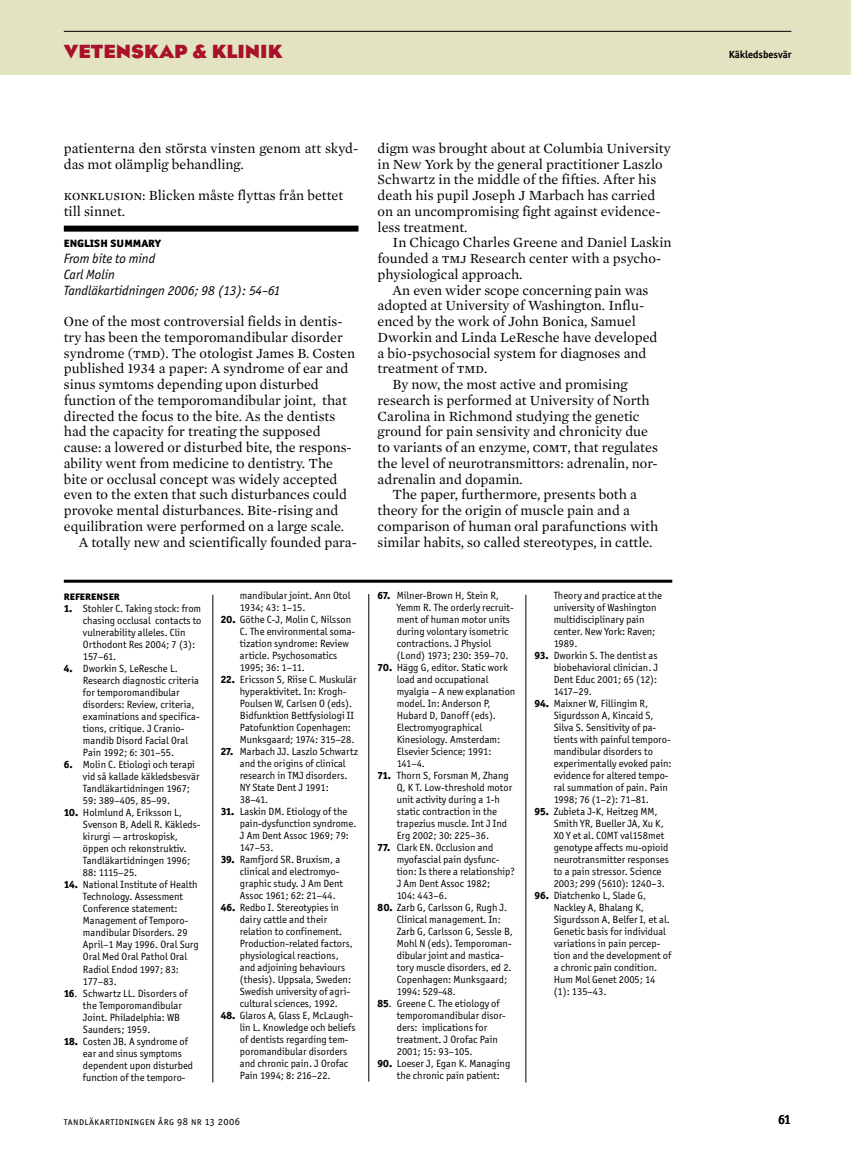
<style>
.page{position:relative;width:851px;height:1157px;background:#fff}
.page>*{position:absolute;margin:0;border:0;box-sizing:border-box;transform-origin:0 0}
.t1{font:700 19.5px "Eagle TLTOT";color:#a9122a}
.Brödtext_in_ME{font:14.25px/15.8px "Mercury TLT Text OT";color:#000}
.Brödtext_ME{font:14.25px/15.8px "Mercury TLT Text OT";color:#000}
.Mellis_fet{font:italic 13.5px "Officina Sans ITC Std";color:#000}
.Mellis_fet-2{font:800 13.5px "Officina Sans ITC Std";color:#000}
.t2{font:500 13.5px "Officina Sans ITC Std";color:#000}
.Referenser{font:800 12px "Officina Sans ITC Std";color:#000}
.Litteraturlista{font:10.5px/12px "Officina Sans ITC Std";color:#000}
.Litteraturlista-2{font:10.5px "Officina Sans ITC Std";letter-spacing:.04em;color:#000}
.t3{font:700 10.5px "Officina Sans ITC Std";color:#000}
.s1{font-weight:800}
</style>
<div class="page">
<div style="left:0;top:0;width:850px;height:75px;background:#e3e3c2"></div>
<hr style="left:64px;top:31px;width:727px;height:1px;background:#000">
<hr style="left:64px;top:579px;width:608px;height:3px;background:#000">
<div style="left:64px;top:226px;width:294px;height:6px;background:#000"></div>
<hr style="left:212px;top:595px;width:1px;height:487px;background:#000">
<hr style="left:368px;top:594px;width:1px;height:487px;background:#000">
<hr style="left:525px;top:595px;width:1px;height:487px;background:#000">
<h1 class="t1" style="left:64px;top:41px;width:220px">VETENSKAP &amp; KLINIK</h1>
<p class="t3" style="left:728px;top:48px;width:64px">Käkledsbesvär</p>
<p class="Brödtext_in_ME" style="left:64px;top:140px;width:296px">patienterna den största vinsten genom att skyd&shy;das mot olämplig behandling.</p>
<p class="Brödtext_ME" style="left:64px;top:187px;width:281px">KONKLUSION: Blicken måste flyttas från bettet till sinnet.</p>
<p class="Mellis_fet-2" style="left:64px;top:234px;width:99px">ENGLISH SUMMARY</p>
<p class="Mellis_fet" style="left:64px;top:251px;width:93px">From bite to mind</p>
<p class="Mellis_fet" style="left:64px;top:267px;width:53px">Carl Molin</p>
<p class="Mellis_fet" style="left:64px;top:282px;width:218px">Tandläkartidningen 2006; 98 (13): 54–61</p>
<p class="Brödtext_ME" style="left:64px;top:313px;width:293px">One of the most controversial fields in dentis&shy;try has been the temporomandibular disorder syndrome (TMD). The otologist James B. Costen published 1934 a paper: A syndrome of ear and sinus symtoms depending upon disturbed function of the temporomandibular joint, that directed the focus to the bite. As the dentists had the capacity for treating the supposed cause: a lowered or disturbed bite, the respons&shy;ability went from medicine to dentistry. The bite or occlusal concept was widely accepted even to the exten that such disturbances could provoke mental disturbances. Bite-rising and equilibration were performed on a large scale.</p>
<p class="Brödtext_in_ME" style="left:79px;top:534px;width:279px">A totally new and scientifically founded para-</p>
<p class="Referenser" style="left:64px;top:588px;width:58px">REFERENSER</p>
<p class="Litteraturlista" style="left:83px;top:603px;width:120px;text-indent:-19px"><span class="s1">1.</span> Stohler C. Taking stock: from chasing occlusal contacts to vulnerability alleles. Clin<br>Orthodont Res 2004; 7 (3):<br>157–61.</p>
<p class="Litteraturlista" style="left:83px;top:663px;width:118px;text-indent:-19px"><span class="s1">4.</span> Dworkin S, LeResche L.<br>Research diagnostic criteria for temporomandibular disorders: Review, criteria, examinations and specifica&shy;tions, critique. J Cranio&shy;mandib Disord Facial Oral<br>Pain 1992; 6: 301–55.</p>
<p class="Litteraturlista" style="left:83px;top:759px;width:118px;text-indent:-19px"><span class="s1">6.</span> Molin C. Etiologi och terapi vid så kallade käkledsbesvär<br>Tandläkartidningen 1967;<br>59: 389–405, 85–99.</p>
<p class="Litteraturlista" style="left:83px;top:807px;width:119px;text-indent:-19px"><span class="s1">10.</span> Holmlund A, Eriksson L,<br>Svenson B, Adell R. Käkleds&shy;kirurgi — artroskopisk, öppen och rekonstruktiv.<br>Tandläkartidningen 1996;<br>88: 1115–25.</p>
<p class="Litteraturlista" style="left:83px;top:879px;width:117px;text-indent:-19px"><span class="s1">14.</span> National Institute of Health<br>Technology. Assessment<br>Conference statement:<br>Management of Temporo&shy;mandibular Disorders. 29<br>April–1 May 1996. Oral Surg<br>Oral Med Oral Pathol Oral<br>Radiol Endod 1997; 83:<br>177–83.</p>
<p class="Litteraturlista" style="left:83px;top:987px;width:106px;text-indent:-19px"><span class="s1">16</span>. Schwartz LL. Disorders of the Temporomandibular<br>Joint. Philadelphia: WB<br>Saunders; 1959.</p>
<p class="Litteraturlista" style="left:83px;top:1035px;width:112px;text-indent:-19px"><span class="s1">18.</span> Costen JB. A syndrome of ear and sinus symptoms dependent upon disturbed function of the temporo-</p>
<p class="Litteraturlista" style="left:240px;top:589px;width:112px">mandibular joint. Ann Otol<br>1934; 43: 1–15.</p>
<p class="Litteraturlista" style="left:240px;top:613px;width:117px;text-indent:-19px"><span class="s1">20.</span> Göthe C-J, Molin C, Nilsson<br>C. The environmental soma&shy;tization syndrome: Review article. Psychosomatics<br>1995; 36: 1–11.</p>
<p class="Litteraturlista" style="left:240px;top:673px;width:118px;text-indent:-19px"><span class="s1">22.</span> Ericsson S, Riise C. Muskulär hyperaktivitet. In: Krogh-<br>Poulsen W, Carlsen O (eds).<br>Bidfunktion Bettfysiologi II<br>Patofunktion Copenhagen:<br>Munksgaard; 1974: 315–28.</p>
<p class="Litteraturlista" style="left:240px;top:745px;width:119px;text-indent:-19px"><span class="s1">27.</span> Marbach JJ. Laszlo Schwartz and the origins of clinical research in TMJ disorders.<br>NY State Dent J 1991:<br>38–41.</p>
<p class="Litteraturlista" style="left:240px;top:805px;width:118px;text-indent:-19px"><span class="s1">31.</span> Laskin DM. Etiology of the pain-dysfunction syndrome.<br>J Am Dent Assoc 1969; 79:<br>147–53.</p>
<p class="Litteraturlista" style="left:240px;top:853px;width:105px;text-indent:-19px"><span class="s1">39.</span> Ramfjord SR. Bruxism, a clinical and electromyo&shy;graphic study. J Am Dent<br>Assoc 1961; 62: 21–44.</p>
<p class="Litteraturlista" style="left:240px;top:901px;width:115px;text-indent:-19px"><span class="s1">46.</span> Redbo I. Stereotypies in dairy cattle and their relation to confinement.<br>Production-related factors, physiological reactions, and adjoining behaviours (thesis). Uppsala, Sweden:<br>Swedish university of agri&shy;cultural sciences, 1992.</p>
<p class="Litteraturlista" style="left:240px;top:1009px;width:117px;text-indent:-19px"><span class="s1">48.</span> Glaros A, Glass E, McLaugh&shy;lin L. Knowledge och beliefs of dentists regarding tem&shy;poromandibular disorders and chronic pain. J Orofac<br>Pain 1994; 8: 216–22.</p>
<p class="Litteraturlista-2" style="left:64px;top:1115px;width:178px">TANDLÄKARTIDNINGEN ÅRG 98 NR 13 2006</p>
<p class="Brödtext_in_ME" style="left:377px;top:140px;width:294px">digm was brought about at Columbia University in New York by the general practitioner Laszlo Schwartz in the middle of the fifties. After his death his pupil Joseph J Marbach has carried on an uncompromising fight against evidence&shy;less treatment.</p>
<p class="Brödtext_in_ME" style="left:377px;top:235px;width:295px;text-indent:15px">In Chicago Charles Greene and Daniel Laskin founded a TMJ Research center with a psycho&shy;physiological approach.</p>
<p class="Brödtext_in_ME" style="left:377px;top:282px;width:281px;text-indent:15px">An even wider scope concerning pain was adopted at University of Washington. Influ&shy;enced by the work of John Bonica, Samuel Dworkin and Linda LeResche have developed a bio-psychosocial system for diagnoses and treatment of TMD.</p>
<p class="Brödtext_in_ME" style="left:377px;top:376px;width:282px;text-indent:15px">By now, the most active and promising research is performed at University of North Carolina in Richmond studying the genetic ground for pain sensivity and chronicity due to variants of an enzyme, COMT, that regulates the level of neurotransmittors: adrenalin, nor&shy;adrenalin and dopamin.</p>
<p class="Brödtext_in_ME" style="left:377px;top:487px;width:282px;text-indent:15px">The paper, furthermore, presents both a theory for the origin of muscle pain and a comparison of human oral parafunctions with similar habits, so called stereotypes, in cattle.</p>
<p class="Litteraturlista" style="left:396px;top:589px;width:118px;text-indent:-19px"><span class="s1">67.</span> Milner-Brown H, Stein R,<br>Yemm R. The orderly recruit&shy;ment of human motor units during volontary isometric contractions. J Physiol (Lond) 1973; 230: 359–70.</p>
<p class="Litteraturlista" style="left:396px;top:661px;width:120px;text-indent:-19px"><span class="s1">70.</span> Hägg G, editor. Static work load and occupational myalgia – A new explanation model. In: Anderson P,<br>Hubard D, Danoff (eds).<br>Electromyographical<br>Kinesiology. Amsterdam:<br>Elsevier Science; 1991:</p>
<p class="Litteraturlista" style="left:396px;top:757px;width:30px">141–4.</p>
<p class="Litteraturlista" style="left:396px;top:769px;width:117px;text-indent:-19px"><span class="s1">71.</span> Thorn S, Forsman M, Zhang<br>Q, K T. Low-threshold motor unit activity during a 1-h static contraction in the trapezius muscle. Int J Ind<br>Erg 2002; 30: 225–36.</p>
<p class="Litteraturlista" style="left:396px;top:841px;width:120px;text-indent:-19px"><span class="s1">77.</span> Clark EN. Occlusion and myofascial pain dysfunc&shy;tion: Is there a relationship?<br>J Am Dent Assoc 1982;<br>104: 443–6.</p>
<p class="Litteraturlista" style="left:396px;top:901px;width:118px;text-indent:-19px"><span class="s1">80.</span> Zarb G, Carlsson G, Rugh J.<br>Clinical management. In:<br>Zarb G, Carlsson G, Sessle B,<br>Mohl N (eds). Temporoman&shy;dibular joint and mastica&shy;tory muscle disorders, ed 2.<br>Copenhagen: Munksgaard;<br>1994: 529-48.</p>
<p class="Litteraturlista" style="left:396px;top:997px;width:110px;text-indent:-19px"><span class="s1">85</span>. Greene C. The etiology of temporomandibular disor&shy;ders: implications for treatment. J Orofac Pain<br>2001; 15: 93–105.</p>
<p class="Litteraturlista" style="left:396px;top:1057px;width:115px;text-indent:-19px"><span class="s1">90.</span> Loeser J, Egan K. Managing the chronic pain patient:</p>
<p class="Litteraturlista" style="left:553px;top:589px;width:110px">Theory and practice at the university of Washington multidisciplinary pain center. New York: Raven;<br>1989.</p>
<p class="Litteraturlista" style="left:553px;top:649px;width:106px;text-align:justify;text-indent:-19px"><span class="s1">93.</span> Dworkin S. The dentist as biobehavioral clinician. J Dent Educ 2001; 65 (12):<br>1417–29.</p>
<p class="Litteraturlista" style="left:553px;top:697px;width:119px;text-indent:-19px"><span class="s1">94.</span> Maixner W, Fillingim R,<br>Sigurdsson A, Kincaid S,<br>Silva S. Sensitivity of pa&shy;tients with painful temporo&shy;mandibular disorders to experimentally evoked pain: evidence for altered tempo&shy;ral summation of pain. Pain<br>1998; 76 (1–2): 71–81.</p>
<p class="Litteraturlista" style="left:553px;top:805px;width:117px;text-indent:-19px"><span class="s1">95.</span> Zubieta J-K, Heitzeg MM,<br>Smith YR, Bueller JA, Xu K,<br>X0 Y et al. COMT val158met genotype affects mu-opioid neurotransmitter responses to a pain stressor. Science<br>2003; 299 (5610): 1240–3.</p>
<p class="Litteraturlista" style="left:553px;top:889px;width:119px;text-indent:-19px"><span class="s1">96.</span> Diatchenko L, Slade G,<br>Nackley A, Bhalang K,<br>Sigurdsson A, Belfer I, et al.<br>Genetic basis for individual variations in pain percep&shy;tion and the development of a chronic pain condition.<br>Hum Mol Genet 2005; 14 (1): 135–43.</p>
<p class="t2" style="left:778px;top:1111px;width:14px">61</p>
</div>
